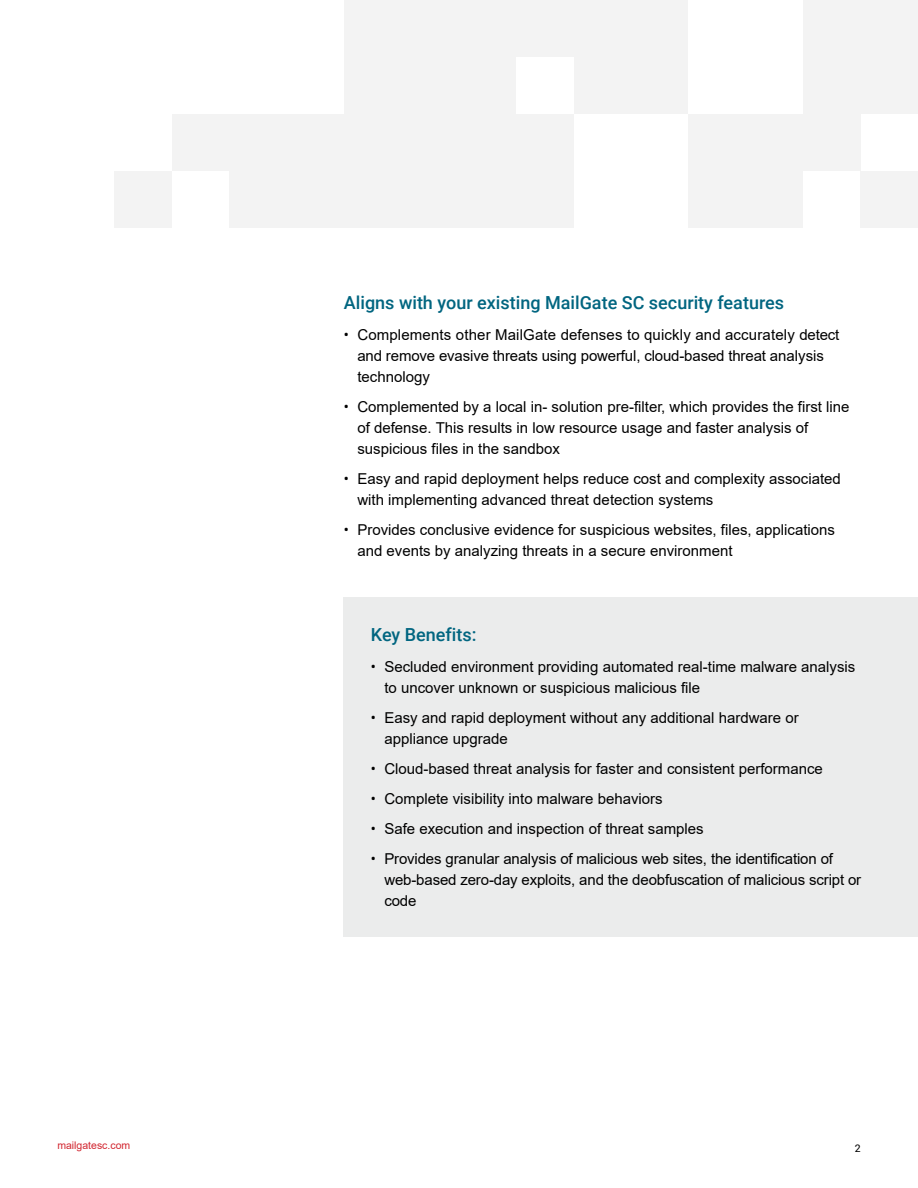
<style>
.page{position:relative;width:918px;height:1188px;background:#fff}
.page>*{position:absolute;margin:0;border:0;box-sizing:border-box;transform-origin:0 0}
.Body_Header{font:500 18px "Roboto";color:#006580}
.t1{font:15px/21px "Arial";color:#000}
.t2{font:10.5px "Arial";color:#d22630}
.t3{font:10.5px "Roboto";color:#000}
.s1{font-family:"Roboto"}
</style>
<div class="page">
<div style="left:344px;top:1px;width:230px;height:227px;background:#f3f3f3"></div>
<div style="left:688px;top:1px;width:230px;height:227px;background:#f3f3f3"></div>
<div style="left:574px;top:1px;width:115px;height:113px;background:#f3f3f3"></div>
<div style="left:516px;top:57px;width:58px;height:57px;background:#fff"></div>
<div style="left:230px;top:114px;width:114px;height:114px;background:#f3f3f3"></div>
<div style="left:172px;top:114px;width:58px;height:57px;background:#f3f3f3"></div>
<div style="left:688px;top:1px;width:115px;height:113px;background:#fff"></div>
<div style="left:803px;top:114px;width:115px;height:114px;background:#fff"></div>
<div style="left:803px;top:114px;width:58px;height:57px;background:#f3f3f3"></div>
<div style="left:861px;top:171px;width:57px;height:57px;background:#f3f3f3"></div>
<div style="left:115px;top:171px;width:57px;height:57px;background:#f3f3f3"></div>
<div style="left:344px;top:597px;width:574px;height:340px;background:#ebecec"></div>
<p class="Body_Header" style="left:344px;top:290px;width:442px">Aligns with your existing MailGate SC security features</p>
<p class="t1" style="left:357px;top:324px;width:484px;text-indent:-13px"><span class="s1">•</span> Complements other MailGate defenses to quickly and accurately detect and remove evasive threats using powerful, cloud-based threat analysis technology</p>
<p class="t1" style="left:357px;top:396px;width:494px;text-indent:-13px"><span class="s1">•</span> Complemented by a local in- solution pre-filter, which provides the first line of defense. This results in low resource usage and faster analysis of suspicious files in the sandbox</p>
<p class="t1" style="left:357px;top:468px;width:485px;text-indent:-13px"><span class="s1">•</span> Easy and rapid deployment helps reduce cost and complexity associated with implementing advanced threat detection systems</p>
<p class="t1" style="left:357px;top:519px;width:479px;text-indent:-13px"><span class="s1">•</span> Provides conclusive evidence for suspicious websites, files, applications and events by analyzing threats in a secure environment</p>
<p class="Body_Header" style="left:371px;top:622px;width:107px">Key Benefits:</p>
<p class="t1" style="left:384px;top:656px;width:472px;text-indent:-13px"><span class="s1">•</span> Secluded environment providing automated real-time malware analysis to uncover unknown or suspicious malicious file</p>
<p class="t1" style="left:384px;top:707px;width:416px;text-indent:-13px"><span class="s1">•</span> Easy and rapid deployment without any additional hardware or appliance upgrade</p>
<p class="t1" style="left:371px;top:758px;width:454px"><span class="s1">•</span> Cloud-based threat analysis for faster and consistent performance</p>
<p class="t1" style="left:371px;top:788px;width:293px"><span class="s1">•</span> Complete visibility into malware behaviors</p>
<p class="t1" style="left:371px;top:818px;width:334px"><span class="s1">•</span> Safe execution and inspection of threat samples</p>
<p class="t1" style="left:384px;top:848px;width:478px;text-indent:-13px"><span class="s1">•</span> Provides granular analysis of malicious web sites, the identification of web-based zero-day exploits, and the deobfuscation of malicious script or code</p>
<p class="t2" style="left:57px;top:1138px;width:74px">mailgatesc.com</p>
<p class="t3" style="left:855px;top:1141px;width:7px">2</p>
</div>
